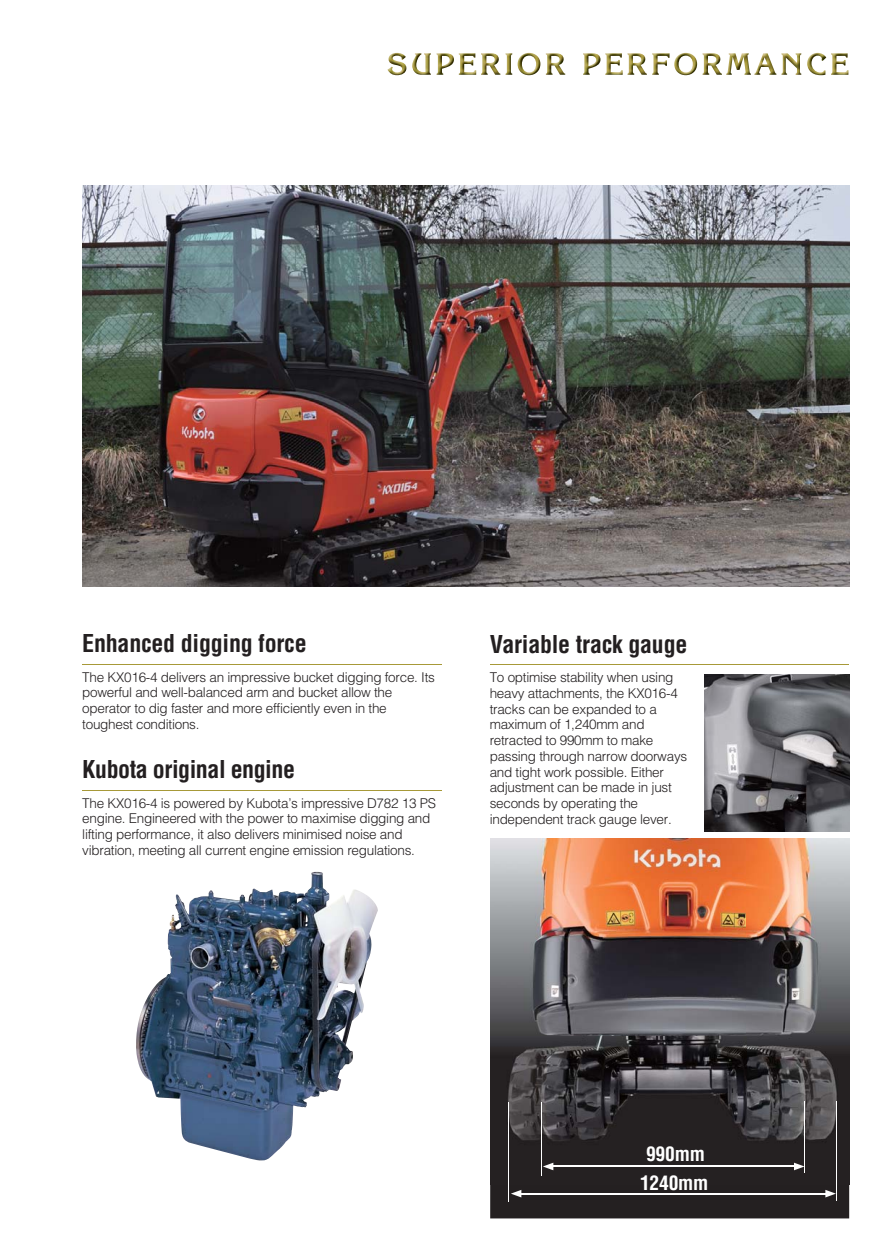
<style>
.page{position:relative;width:890px;height:1259px;background:#fff}
.page>*{position:absolute;margin:0;border:0;box-sizing:border-box;transform-origin:0 0}
.t1{font:700 condensed 24px "Helvetica";letter-spacing:-.01em;color:#231f20}
.t2{font:700 condensed 19.5px "Helvetica";letter-spacing:-.01em;color:#fff}
.t3{font:300 13.5px/15.8px "Helvetica";letter-spacing:-.02em;color:#231f20}
</style>
<div class="page">
<div style="left:490px;top:1184px;width:359px;height:34px;background:#242021"></div>
<img style="left:490px;top:839px;width:359px;height:345px">
<hr style="left:508px;top:1102px;width:1px;height:99px;background:#fff">
<hr style="left:836px;top:1101px;width:1px;height:99px;background:#fff">
<hr style="left:541px;top:1103px;width:1px;height:73px;background:#fff">
<hr style="left:804px;top:1101px;width:1px;height:72px;background:#fff">
<hr style="left:551px;top:1166px;width:245px;height:1px;background:#fff">
<svg style="left:542px;top:1163px;width:11px;height:7px"></svg>
<svg style="left:793px;top:1163px;width:11px;height:7px"></svg>
<hr style="left:519px;top:1193px;width:308px;height:1px;background:#fff">
<svg style="left:511px;top:1190px;width:10px;height:7px"></svg>
<svg style="left:825px;top:1190px;width:10px;height:7px"></svg>
<img style="left:807px;top:53px;width:19px;height:22px">
<img style="left:674px;top:53px;width:23px;height:22px">
<img style="left:517px;top:53px;width:23px;height:22px">
<img style="left:387px;top:53px;width:19px;height:22px">
<img style="left:831px;top:53px;width:17px;height:22px">
<img style="left:781px;top:53px;width:20px;height:22px">
<img style="left:754px;top:53px;width:22px;height:22px">
<img style="left:726px;top:53px;width:24px;height:22px">
<img style="left:702px;top:53px;width:19px;height:22px">
<img style="left:652px;top:53px;width:17px;height:22px">
<img style="left:627px;top:53px;width:19px;height:22px">
<img style="left:605px;top:53px;width:17px;height:22px">
<img style="left:583px;top:53px;width:17px;height:22px">
<img style="left:546px;top:53px;width:19px;height:22px">
<img style="left:505px;top:53px;width:7px;height:22px">
<img style="left:481px;top:53px;width:19px;height:22px">
<img style="left:459px;top:53px;width:17px;height:22px">
<img style="left:436px;top:53px;width:18px;height:22px">
<img style="left:412px;top:53px;width:19px;height:22px">
<img style="left:82px;top:186px;width:767px;height:400px">
<hr style="left:82px;top:664px;width:360px;height:1px;background:#a79938">
<hr style="left:82px;top:790px;width:360px;height:1px;background:#a79938">
<hr style="left:490px;top:664px;width:359px;height:1px;background:#a79938">
<img style="left:704px;top:674px;width:145px;height:157px">
<img style="left:136px;top:872px;width:242px;height:227px">
<h1 class="t1" style="left:82px;top:634px;width:226px">Enhanced digging force</h1>
<p class="t3" style="left:82px;top:670px;width:354px">The KX016-4 delivers an impressive bucket digging force. Its powerful and well-balanced arm and bucket allow the operator to dig faster and more efficiently even in the toughest conditions.</p>
<h1 class="t1" style="left:82px;top:760px;width:214px">Kubota original engine</h1>
<p class="t3" style="left:82px;top:796px;width:355px">The KX016-4 is powered by Kubota’s impressive D782 13 PS engine. Engineered with the power to maximise digging and lifting performance, it also delivers minimised noise and vibration, meeting all current engine emission regulations.</p>
<h1 class="t1" style="left:489px;top:635px;width:199px">Variable track gauge</h1>
<p class="t3" style="left:489px;top:671px;width:199px">To optimise stability when using heavy attachments, the KX016-4 tracks can be expanded to a maximum of 1,240mm and retracted to 990mm to make passing through narrow doorways and tight work possible. Either adjustment can be made in just seconds by operating the independent track gauge lever.</p>
<h2 class="t2" style="left:646px;top:1146px;width:60px">990mm</h2>
<h2 class="t2" style="left:640px;top:1175px;width:70px">1240mm</h2>
</div>
